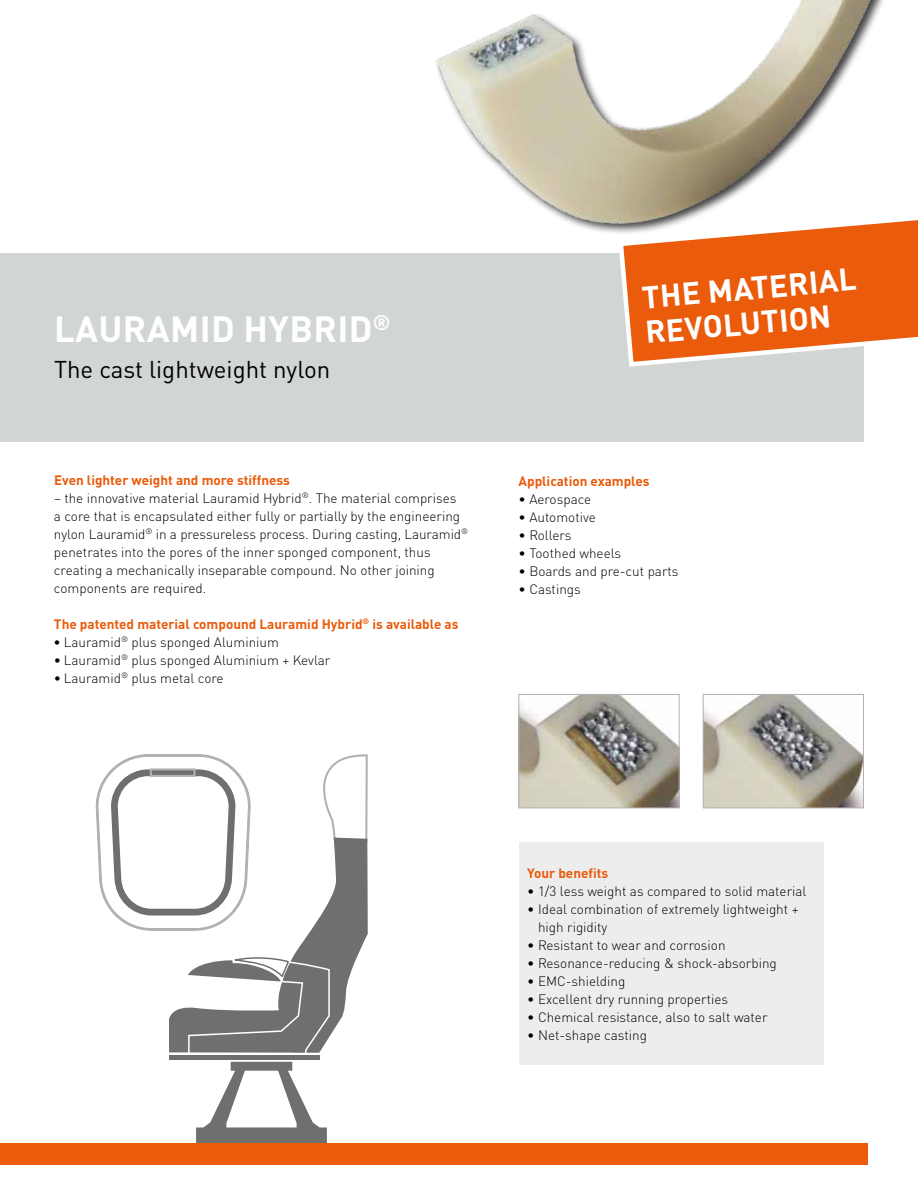
<style>
.page{position:relative;width:918px;height:1188px;background:#fff}
.page>*{position:absolute;margin:0;border:0;box-sizing:border-box;transform-origin:0 0}
.t1{font:700 36px "DINOT";letter-spacing:.01em;color:#fff}
.t2{font:700 31.05px/35px "DINOT";color:#fff}
.t3{font:24px "DINOT";color:#000}
.t4{font:300 13.5px/18px "DINOT";color:#000}
.t5{font:700 13.5px "DINOT";color:#ea5b0b}
.s1{font-weight:700}
</style>
<div class="page">
<svg style="left:168px;top:838px;width:201px;height:306px"></svg>
<svg style="left:95px;top:754px;width:272px;height:308px"></svg>
<div style="left:169px;top:1055px;width:151px;height:5px;background:#706f6f"></div>
<img style="left:705px;top:696px;width:157px;height:110px">
<div style="left:703px;top:694px;width:161px;height:114px;border:1px solid #b3b2b2"></div>
<img style="left:520px;top:696px;width:158px;height:110px">
<div style="left:518px;top:694px;width:162px;height:114px;border:1px solid #b3b2b2"></div>
<div style="left:150px;top:768px;width:46px;height:9px;background:#706f6f;border:2px solid #b3b2b2"></div>
<div style="left:0;top:253px;width:864px;height:189px;background:#d2d6d3"></div>
<div style="left:0;top:1144px;width:867px;height:21px;background:#ea5b0b"></div>
<div style="left:519px;top:843px;width:305px;height:222px;background:#ededed"></div>
<svg style="left:626px;top:332px;width:292px;height:35px"></svg>
<img style="left:436px;top:0;width:482px;height:332px">
<h1 class="t1" style="left:54px;top:305px;width:338px">Lauramid Hybrid<sup>®</sup></h1>
<h3 class="t3" style="left:54px;top:354px;width:278px">The cast lightweight nylon</h3>
<p class="t5" style="left:54px;top:471px;width:238px">Even lighter weight and more stiffness</p>
<p class="t4" style="left:54px;top:489px;width:416px">– the innovative material Lauramid Hybrid<sup>®</sup>. The material comprises<br>a core that is encapsulated either fully or partially by the engineering nylon Lauramid<sup>®</sup> in a pressureless process. During casting, Lauramid<sup>® </sup>penetrates into the pores of the inner sponged component, thus creating a mechanically inseparable compound. No other joining components are required.</p>
<p class="t5" style="left:54px;top:615px;width:406px">The patented material compound Lauramid Hybrid<sup>®</sup> is available as</p>
<p class="t4" style="left:54px;top:633px;width:226px"><span class="s1">•</span> Lauramid<sup>®</sup> plus sponged Aluminium</p>
<p class="t4" style="left:54px;top:651px;width:278px"><span class="s1">•</span> Lauramid<sup>®</sup> plus sponged Aluminium + Kevlar</p>
<p class="t4" style="left:54px;top:669px;width:171px"><span class="s1">•</span> Lauramid<sup>®</sup> plus metal core</p>
<h2 class="t2" style="left:641px;top:279px;width:216px;rotate:-5deg">the material revolution</h2>
<p class="t5" style="left:519px;top:472px;width:133px">Application examples</p>
<p class="t4" style="left:519px;top:490px;width:74px">• Aerospace</p>
<p class="t4" style="left:519px;top:508px;width:79px">• Automotive</p>
<p class="t4" style="left:519px;top:526px;width:55px">• Rollers</p>
<p class="t4" style="left:519px;top:544px;width:104px">• Toothed wheels</p>
<p class="t4" style="left:519px;top:562px;width:162px">• Boards and pre-cut parts</p>
<p class="t4" style="left:519px;top:580px;width:64px">• Castings</p>
<p class="t5" style="left:527px;top:864px;width:83px">Your benefits</p>
<p class="t4" style="left:527px;top:882px;width:281px">• 1/3 less weight as compared to solid material</p>
<p class="t4" style="left:538px;top:900px;width:262px;text-indent:-11px">• Ideal combination of extremely lightweight + high rigidity</p>
<p class="t4" style="left:527px;top:936px;width:200px">• Resistant to wear and corrosion</p>
<p class="t4" style="left:527px;top:954px;width:251px">• Resonance-reducing &amp; shock-absorbing</p>
<p class="t4" style="left:527px;top:972px;width:100px">• EMC-shielding</p>
<p class="t4" style="left:527px;top:990px;width:203px">• Excellent dry running properties</p>
<p class="t4" style="left:527px;top:1008px;width:242px">• Chemical resistance, also to salt water</p>
<p class="t4" style="left:527px;top:1026px;width:121px">• Net-shape casting</p>
</div>
